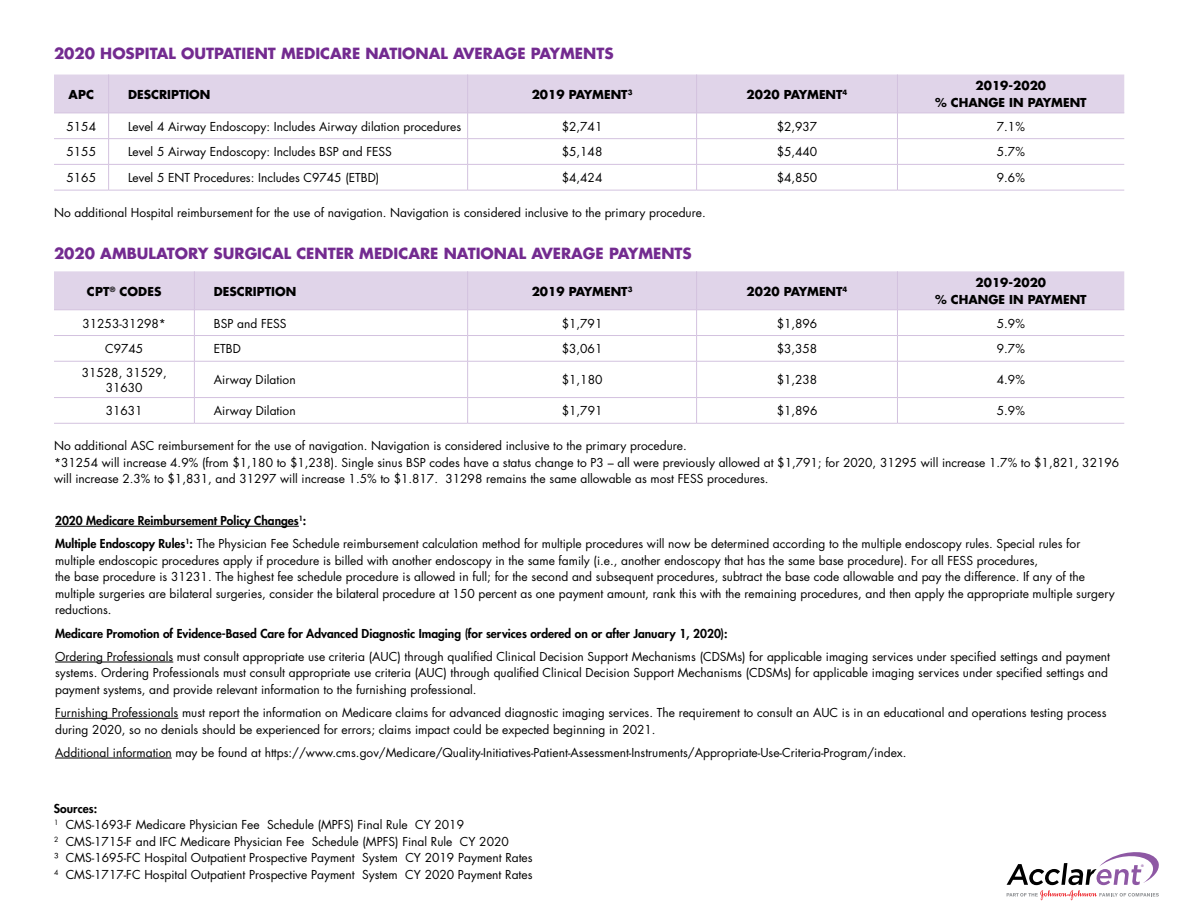
<style>
.page{position:relative;width:1188px;height:918px;background:#fff}
.page>*{position:absolute;margin:0;border:0;box-sizing:border-box;transform-origin:0 0}
.t1{font:700 15px "Futura Std";color:#732b90}
.t2{font:12px/16.5px "Futura Std";color:#000}
.t3{font:700 12px/16.5px "Futura Std";color:#000;text-align:center}
.t4{font:800 12px "Futura Std";color:#000}
.t5{font:800 3.3px "Futura Std";color:#8e58a4}
.s1{font-weight:800}
</style>
<div class="page">
<svg style="left:54px;top:271px;width:1070px;height:90px"></svg>
<hr style="left:54px;top:361px;width:140px;height:1px;background:#d3c2df">
<hr style="left:194px;top:361px;width:274px;height:1px;background:#d3c2df">
<hr style="left:194px;top:361px;width:1px;height:36px;background:#d3c2df">
<hr style="left:468px;top:361px;width:229px;height:1px;background:#d3c2df">
<hr style="left:467px;top:361px;width:1px;height:36px;background:#d3c2df">
<hr style="left:697px;top:361px;width:200px;height:1px;background:#d3c2df">
<hr style="left:696px;top:361px;width:1px;height:36px;background:#d3c2df">
<hr style="left:897px;top:361px;width:227px;height:1px;background:#d3c2df">
<hr style="left:897px;top:361px;width:1px;height:36px;background:#d3c2df">
<hr style="left:54px;top:397px;width:140px;height:1px;background:#d3c2df">
<hr style="left:194px;top:397px;width:274px;height:1px;background:#d3c2df">
<svg style="left:194px;top:398px;width:1px;height:25px"></svg>
<hr style="left:468px;top:397px;width:229px;height:1px;background:#d3c2df">
<svg style="left:467px;top:398px;width:1px;height:25px"></svg>
<hr style="left:697px;top:397px;width:200px;height:1px;background:#d3c2df">
<svg style="left:696px;top:398px;width:1px;height:25px"></svg>
<hr style="left:897px;top:397px;width:227px;height:1px;background:#d3c2df">
<svg style="left:897px;top:398px;width:1px;height:25px"></svg>
<hr style="left:54px;top:310px;width:140px;height:1px;background:#d3c2df">
<hr style="left:54px;top:423px;width:140px;height:1px;background:#d3c2df">
<hr style="left:194px;top:271px;width:1px;height:39px;background:#d3c2df">
<hr style="left:467px;top:271px;width:1px;height:39px;background:#d3c2df">
<hr style="left:696px;top:271px;width:1px;height:39px;background:#d3c2df">
<hr style="left:897px;top:271px;width:1px;height:39px;background:#d3c2df">
<hr style="left:194px;top:310px;width:274px;height:1px;background:#d3c2df">
<hr style="left:468px;top:310px;width:229px;height:1px;background:#d3c2df">
<hr style="left:697px;top:310px;width:200px;height:1px;background:#d3c2df">
<hr style="left:897px;top:310px;width:227px;height:1px;background:#d3c2df">
<hr style="left:194px;top:423px;width:274px;height:1px;background:#d3c2df">
<hr style="left:468px;top:423px;width:229px;height:1px;background:#d3c2df">
<hr style="left:697px;top:423px;width:200px;height:1px;background:#d3c2df">
<hr style="left:897px;top:423px;width:227px;height:1px;background:#d3c2df">
<svg style="left:54px;top:75px;width:1070px;height:115px"></svg>
<hr style="left:54px;top:113px;width:55px;height:1px;background:#d3c2df">
<hr style="left:54px;top:190px;width:55px;height:1px;background:#d3c2df">
<hr style="left:108px;top:75px;width:1px;height:38px;background:#d3c2df">
<hr style="left:467px;top:75px;width:1px;height:38px;background:#d3c2df">
<hr style="left:696px;top:75px;width:1px;height:38px;background:#d3c2df">
<hr style="left:897px;top:75px;width:1px;height:38px;background:#d3c2df">
<hr style="left:109px;top:113px;width:359px;height:1px;background:#d3c2df">
<hr style="left:468px;top:113px;width:229px;height:1px;background:#d3c2df">
<hr style="left:697px;top:113px;width:200px;height:1px;background:#d3c2df">
<hr style="left:897px;top:113px;width:227px;height:1px;background:#d3c2df">
<hr style="left:109px;top:190px;width:359px;height:1px;background:#d3c2df">
<hr style="left:468px;top:190px;width:229px;height:1px;background:#d3c2df">
<hr style="left:697px;top:190px;width:200px;height:1px;background:#d3c2df">
<hr style="left:897px;top:190px;width:227px;height:1px;background:#d3c2df">
<hr style="left:55px;top:526px;width:244px;height:1px;background:#000">
<hr style="left:55px;top:662px;width:118px;height:1px;background:#000">
<hr style="left:55px;top:718px;width:123px;height:1px;background:#000">
<hr style="left:55px;top:758px;width:117px;height:1px;background:#000">
<svg style="left:1007px;top:852px;width:152px;height:48px"></svg>
<p class="t1" style="left:54px;top:43px;width:561px">2020 HOSPITAL OUTPATIENT MEDICARE NATIONAL AVERAGE PAYMENTS</p>
<p class="t3" style="left:69px;top:86px;width:27px">APC</p>
<p class="t3" style="left:128px;top:86px;width:84px">DESCRIPTION</p>
<p class="t3" style="left:532px;top:86px;width:102px">2019 PAYMENT<sup>3</sup></p>
<p class="t3" style="left:747px;top:86px;width:102px">2020 PAYMENT<sup>4</sup></p>
<p class="t3" style="left:935px;top:78px;width:153px">2019-2020<br>% CHANGE IN PAYMENT</p>
<p class="t2" style="left:67px;top:118px;width:31px">5154</p>
<p class="t2" style="left:128px;top:118px;width:335px">Level 4 Airway Endoscopy: Includes Airway dilation procedures</p>
<p class="t2" style="left:562px;top:118px;width:42px">$2,741</p>
<p class="t2" style="left:777px;top:118px;width:42px">$2,937</p>
<p class="t2" style="left:997px;top:118px;width:30px">7.1%</p>
<p class="t2" style="left:67px;top:144px;width:31px">5155</p>
<p class="t2" style="left:128px;top:144px;width:265px">Level 5 Airway Endoscopy: Includes BSP and FESS</p>
<p class="t2" style="left:562px;top:144px;width:42px">$5,148</p>
<p class="t2" style="left:777px;top:144px;width:42px">$5,440</p>
<p class="t2" style="left:997px;top:144px;width:30px">5.7%</p>
<p class="t2" style="left:67px;top:170px;width:31px">5165</p>
<p class="t2" style="left:128px;top:170px;width:253px">Level 5 ENT Procedures: Includes C9745 (ETBD)</p>
<p class="t2" style="left:562px;top:170px;width:42px">$4,424</p>
<p class="t2" style="left:777px;top:170px;width:42px">$4,850</p>
<p class="t2" style="left:997px;top:170px;width:30px">9.6%</p>
<p class="t2" style="left:54px;top:205px;width:653px">No additional Hospital reimbursement for the use of navigation. Navigation is considered inclusive to the primary procedure.</p>
<p class="t1" style="left:54px;top:243px;width:639px">2020 AMBULATORY SURGICAL CENTER MEDICARE NATIONAL AVERAGE PAYMENTS</p>
<p class="t3" style="left:87px;top:283px;width:76px">CPT<sup>®</sup> CODES</p>
<p class="t3" style="left:214px;top:283px;width:84px">DESCRIPTION</p>
<p class="t3" style="left:532px;top:283px;width:102px">2019 PAYMENT<sup>3</sup></p>
<p class="t3" style="left:747px;top:283px;width:102px">2020 PAYMENT<sup>4</sup></p>
<p class="t3" style="left:935px;top:274px;width:153px">2019-2020<br>% CHANGE IN PAYMENT</p>
<p class="t2" style="left:82px;top:315px;width:85px">31253-31298*</p>
<p class="t2" style="left:214px;top:315px;width:74px">BSP and FESS</p>
<p class="t2" style="left:562px;top:315px;width:42px">$1,791</p>
<p class="t2" style="left:777px;top:315px;width:42px">$1,896</p>
<p class="t2" style="left:997px;top:315px;width:30px">5.9%</p>
<p class="t2" style="left:105px;top:341px;width:40px">C9745</p>
<p class="t2" style="left:214px;top:341px;width:28px">ETBD</p>
<p class="t2" style="left:562px;top:341px;width:42px">$3,061</p>
<p class="t2" style="left:777px;top:341px;width:42px">$3,358</p>
<p class="t2" style="left:997px;top:341px;width:30px">9.7%</p>
<p class="t2" style="left:82px;top:366px;width:87px;line-height:14.4px;text-align:center">31528, 31529,<br>31630</p>
<p class="t2" style="left:214px;top:372px;width:83px">Airway Dilation</p>
<p class="t2" style="left:562px;top:372px;width:42px">$1,180</p>
<p class="t2" style="left:777px;top:372px;width:42px">$1,238</p>
<p class="t2" style="left:997px;top:372px;width:30px">4.9%</p>
<p class="t2" style="left:106px;top:403px;width:38px">31631</p>
<p class="t2" style="left:214px;top:403px;width:83px">Airway Dilation</p>
<p class="t2" style="left:562px;top:403px;width:42px">$1,791</p>
<p class="t2" style="left:777px;top:403px;width:42px">$1,896</p>
<p class="t2" style="left:997px;top:403px;width:30px">5.9%</p>
<p class="t2" style="left:54px;top:438px;width:1067px">No additional ASC reimbursement for the use of navigation. Navigation is considered inclusive to the primary procedure.<br>*31254 will increase 4.9% (from $1,180 to $1,238). Single sinus BSP codes have a status change to P3 – all were previously allowed at $1,791; for 2020, 31295 will increase 1.7% to $1,821, 32196 will increase 2.3% to $1,831, and 31297 will increase 1.5% to $1.817. 31298 remains the same allowable as most FESS procedures.</p>
<p class="t2" style="left:55px;top:509px;width:1027px;line-height:23.2px"><span class="s1">2020 Medicare Reimbursement Policy Changes</span><sup>1</sup><span class="s1">:<br>Multiple Endoscopy Rules</span><sup>1</sup><span class="s1">:</span> The Physician Fee Schedule reimbursement calculation method for multiple procedures will now be determined according to the multiple endoscopy rules. Special rules for</p>
<p class="t2" style="left:55px;top:552px;width:1061px">multiple endoscopic procedures apply if procedure is billed with another endoscopy in the same family (i.e., another endoscopy that has the same base procedure). For all FESS procedures,<br>the base procedure is 31231. The highest fee schedule procedure is allowed in full; for the second and subsequent procedures, subtract the base code allowable and pay the difference. If any of the multiple surgeries are bilateral surgeries, consider the bilateral procedure at 150 percent as one payment amount, rank this with the remaining procedures, and then apply the appropriate multiple surgery reductions.</p>
<p class="t4" style="left:55px;top:626px;width:674px">Medicare Promotion of Evidence-Based Care for Advanced Diagnostic Imaging (for services ordered on or after January 1, 2020):</p>
<p class="t2" style="left:55px;top:648px;width:1057px">Ordering Professionals must consult appropriate use criteria (AUC) through qualified Clinical Decision Support Mechanisms (CDSMs) for applicable imaging services under specified settings and payment systems. Ordering Professionals must consult appropriate use criteria (AUC) through qualified Clinical Decision Support Mechanisms (CDSMs) for applicable imaging services under specified settings and payment systems, and provide relevant information to the furnishing professional.</p>
<p class="t2" style="left:55px;top:705px;width:1053px">Furnishing Professionals must report the information on Medicare claims for advanced diagnostic imaging services. The requirement to consult an AUC is in an educational and operations testing process during 2020, so no denials should be experienced for errors; claims impact could be expected beginning in 2021.</p>
<p class="t2" style="left:55px;top:744px;width:853px">Additional information may be found at https://www.cms.gov/Medicare/Quality-Initiatives-Patient-Assessment-Instruments/Appropriate-Use-Criteria-Program/index.</p>
<p class="t2" style="left:54px;top:800px;width:480px"><span class="s1">Sources:<br></span><sup>1</sup> CMS-1693-F Medicare Physician Fee Schedule (MPFS) Final Rule CY 2019<br><sup>2</sup> CMS-1715-F and IFC Medicare Physician Fee Schedule (MPFS) Final Rule CY 2020<br>³ CMS-1695-FC Hospital Outpatient Prospective Payment System CY 2019 Payment Rates <sup>4</sup> CMS-1717-FC Hospital Outpatient Prospective Payment System CY 2020 Payment Rates</p>
<p class="t5" style="left:1141px;top:864px;width:4px">®</p>
</div>
